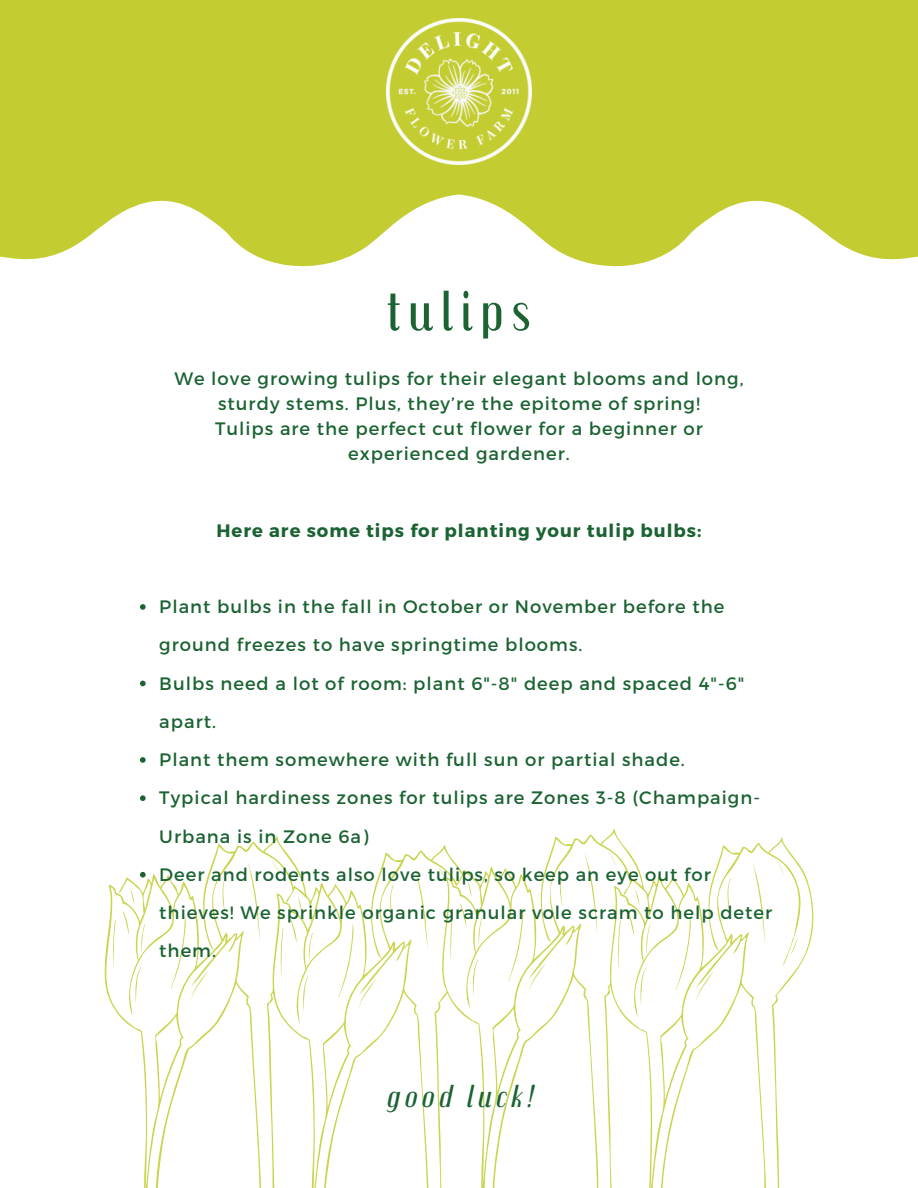
<style>
.page{position:relative;width:918px;height:1188px;background:#fff}
.page>*{position:absolute;margin:0;border:0;box-sizing:border-box;transform-origin:0 0}
.t1{font:57.3px "Trochut";letter-spacing:.12em;color:#1b6332}
.t2{font:italic 32.1px "Trochut";letter-spacing:.12em;color:#1b6332}
.t3{font:18px/38.2px "Montserrat";letter-spacing:.055em;color:#1b6332}
.t4{font:700 18px "Montserrat";letter-spacing:.055em;color:#1b6332}
</style>
<div class="page">
<svg style="left:0;top:0;width:918px;height:267px;fill:#c3cd31"></svg>
<img style="left:386px;top:19px;width:145px;height:145px">
<svg style="left:105px;top:829px;width:708px;height:359px"></svg>
<svg style="left:609px;top:852px;width:8px;height:14px"></svg>
<svg style="left:439px;top:867px;width:8px;height:15px"></svg>
<svg style="left:271px;top:860px;width:8px;height:13px"></svg>
<svg style="left:776px;top:861px;width:8px;height:14px"></svg>
<svg style="left:558px;top:869px;width:5px;height:39px"></svg>
<svg style="left:221px;top:876px;width:5px;height:39px"></svg>
<svg style="left:726px;top:877px;width:5px;height:39px"></svg>
<svg style="left:388px;top:885px;width:6px;height:39px"></svg>
<svg style="left:508px;top:907px;width:38px;height:85px"></svg>
<svg style="left:171px;top:915px;width:38px;height:85px"></svg>
<svg style="left:676px;top:916px;width:38px;height:85px"></svg>
<svg style="left:339px;top:923px;width:38px;height:85px"></svg>
<svg style="left:790px;top:938px;width:8px;height:18px"></svg>
<svg style="left:140px;top:604px;width:6px;height:6px"></svg>
<svg style="left:140px;top:681px;width:6px;height:5px"></svg>
<svg style="left:140px;top:757px;width:6px;height:6px"></svg>
<svg style="left:140px;top:795px;width:6px;height:6px"></svg>
<svg style="left:140px;top:872px;width:6px;height:6px"></svg>
<p class="t1" style="left:386px;top:275px;width:146px">tulips</p>
<p class="t3" style="left:174px;top:366px;width:571px;line-height:24.8px;text-align:center">We love growing tulips for their elegant blooms and long, sturdy stems. Plus, they’re the epitome of spring!</p>
<p class="t3" style="left:215px;top:415px;width:489px;line-height:24.8px;text-align:center">Tulips are the perfect cut flower for a beginner or experienced gardener.</p>
<h1 class="t4" style="left:216px;top:519px;width:487px">Here are some tips for planting your tulip bulbs:</h1>
<p class="t3" style="left:159px;top:587px;width:567px">Plant bulbs in the fall in October or November before the ground freezes to have springtime blooms.</p>
<p class="t3" style="left:159px;top:663px;width:587px">Bulbs need a lot of room: plant 6"-8" deep and spaced 4"-6" apart.</p>
<h3 class="t3" style="left:159px;top:740px;width:527px">Plant them somewhere with full sun or partial shade.</h3>
<p class="t3" style="left:159px;top:778px;width:602px">Typical hardiness zones for tulips are Zones 3-8 (Champaign-<br>Urbana is in Zone 6a)</p>
<p class="t3" style="left:159px;top:854px;width:614px">Deer and rodents also love tulips, so keep an eye out for thieves! We sprinkle organic granular vole scram to help deter them.</p>
<p class="t2" style="left:386px;top:1076px;width:148px">good luck!</p>
</div>
